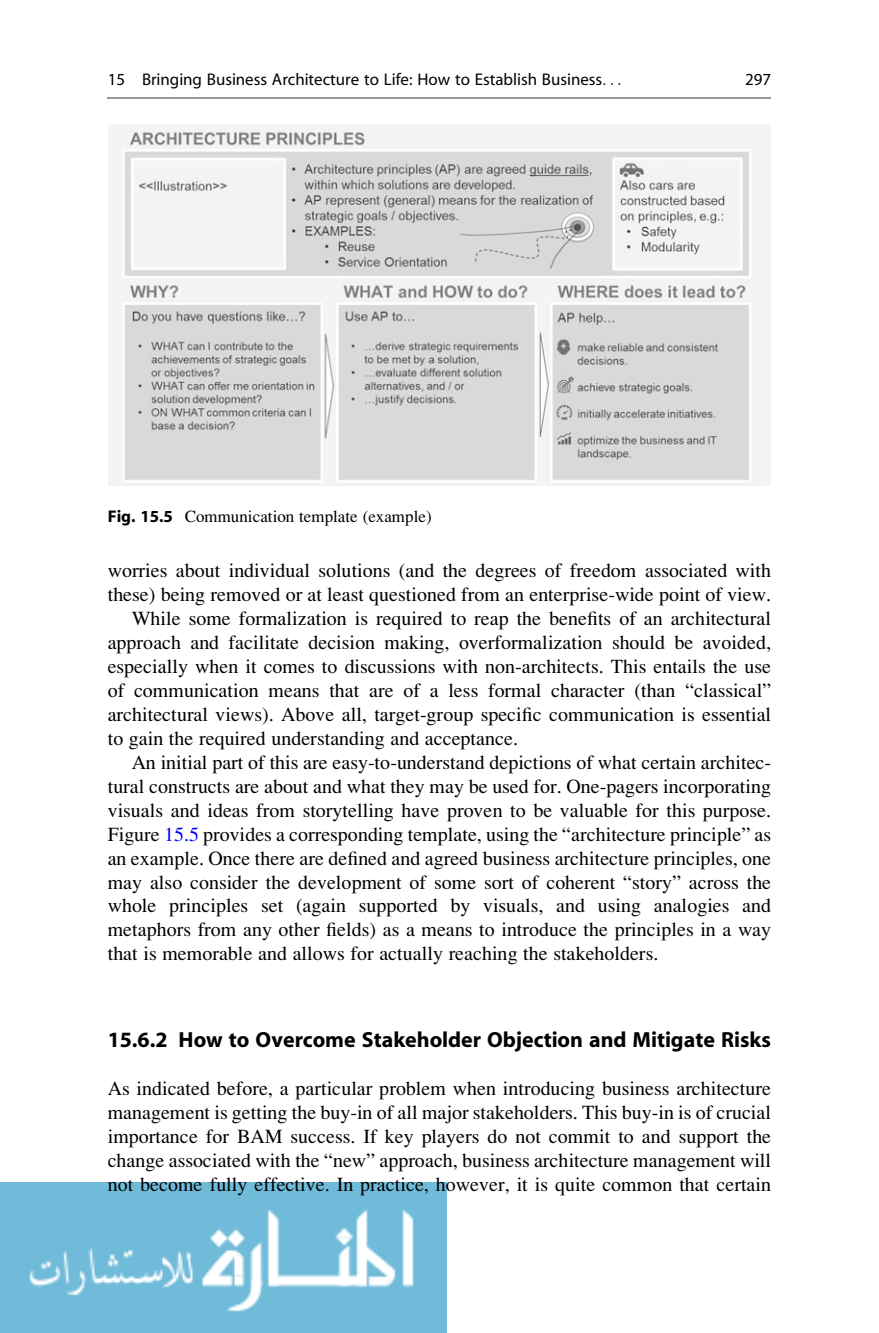
<style>
.page{position:relative;width:879px;height:1333px;background:#fff}
.page>*{position:absolute;margin:0;border:0;box-sizing:border-box;transform-origin:0 0}
.t1{font:22px "Rjpmbl Xjntpv Mldldw Adv P4 A07 FF";color:#000}
.t2{font:20px/24px "Bytxmj Syllvg Djvhsx Adv P6975";color:#000;text-align:justify}
.t3{font:17px "Kmqbjx Gwqlgj Nfjlgh Adv P49 E930";color:#000}
.t4{font:17px "Bytxmj Syllvg Djvhsx Adv P6975";color:#000}
.s1{font-family:"Mlgldp Xnsfxv Csxbqb Adv P4 C4 E59"}
.s2{font-family:"Rjpmbl Xjntpv Mldldw Adv P4 A07 FF"}
.s3{color:#00f}
</style>
<div class="page">
<img style="left:0;top:1182px;width:446px;height:150px">
<img style="left:109px;top:125px;width:661px;height:361px">
<hr style="left:108px;top:96px;width:663px;height:2px;background:#989898">
<p class="t3" style="left:108px;top:73px;width:515px">15 Bringing Business Architecture to Life: How to Establish Business<span class="s1">. . .</span></p>
<p class="t3" style="left:745px;top:73px;width:27px">297</p>
<p class="t4" style="left:108px;top:510px;width:325px"><span class="s2">Fig. 15.5</span> Communication template (example)</p>
<p class="t2" style="left:108px;top:560px;width:665px">worries about individual solutions (and the degrees of freedom associated with</p>
<p class="t2" style="left:108px;top:584px;width:665px">these) being removed or at least questioned from an enterprise-wide point of view.</p>
<p class="t2" style="left:132px;top:608px;width:641px">While some formalization is required to reap the benefits of an architectural</p>
<p class="t2" style="left:108px;top:632px;width:665px">approach and facilitate decision making, overformalization should be avoided,</p>
<p class="t2" style="left:108px;top:656px;width:665px">especially when it comes to discussions with non-architects. This entails the use</p>
<p class="t2" style="left:108px;top:680px;width:665px">of communication means that are of a less formal character (than “classical”</p>
<p class="t2" style="left:108px;top:704px;width:665px">architectural views). Above all, target-group specific communication is essential</p>
<p class="t2" style="left:108px;top:728px;width:412px">to gain the required understanding and acceptance.</p>
<p class="t2" style="left:132px;top:752px;width:641px">An initial part of this are easy-to-understand depictions of what certain architec-</p>
<p class="t2" style="left:108px;top:776px;width:665px">tural constructs are about and what they may be used for. One-pagers incorporating</p>
<p class="t2" style="left:108px;top:800px;width:665px">visuals and ideas from storytelling have proven to be valuable for this purpose.</p>
<p class="t2" style="left:108px;top:824px;width:665px">Figure <span class="s3">15.5</span> provides a corresponding template, using the “architecture principle” as</p>
<p class="t2" style="left:108px;top:847px;width:665px">an example. Once there are defined and agreed business architecture principles, one</p>
<p class="t2" style="left:108px;top:871px;width:665px">may also consider the development of some sort of coherent “story” across the</p>
<p class="t2" style="left:108px;top:895px;width:665px">whole principles set (again supported by visuals, and using analogies and</p>
<p class="t2" style="left:108px;top:919px;width:665px">metaphors from any other fields) as a means to introduce the principles in a way</p>
<p class="t2" style="left:108px;top:943px;width:552px">that is memorable and allows for actually reaching the stakeholders.</p>
<p class="t1" style="left:108px;top:1031px;width:665px">15.6.2 How to Overcome Stakeholder Objection and Mitigate Risks</p>
<p class="t2" style="left:108px;top:1078px;width:665px">As indicated before, a particular problem when introducing business architecture management is getting the buy-in of all major stakeholders. This buy-in is of crucial importance for BAM success. If key players do not commit to and support the change associated with the “new” approach, business architecture management will not become fully effective. In practice, however, it is quite common that certain</p>
</div>
